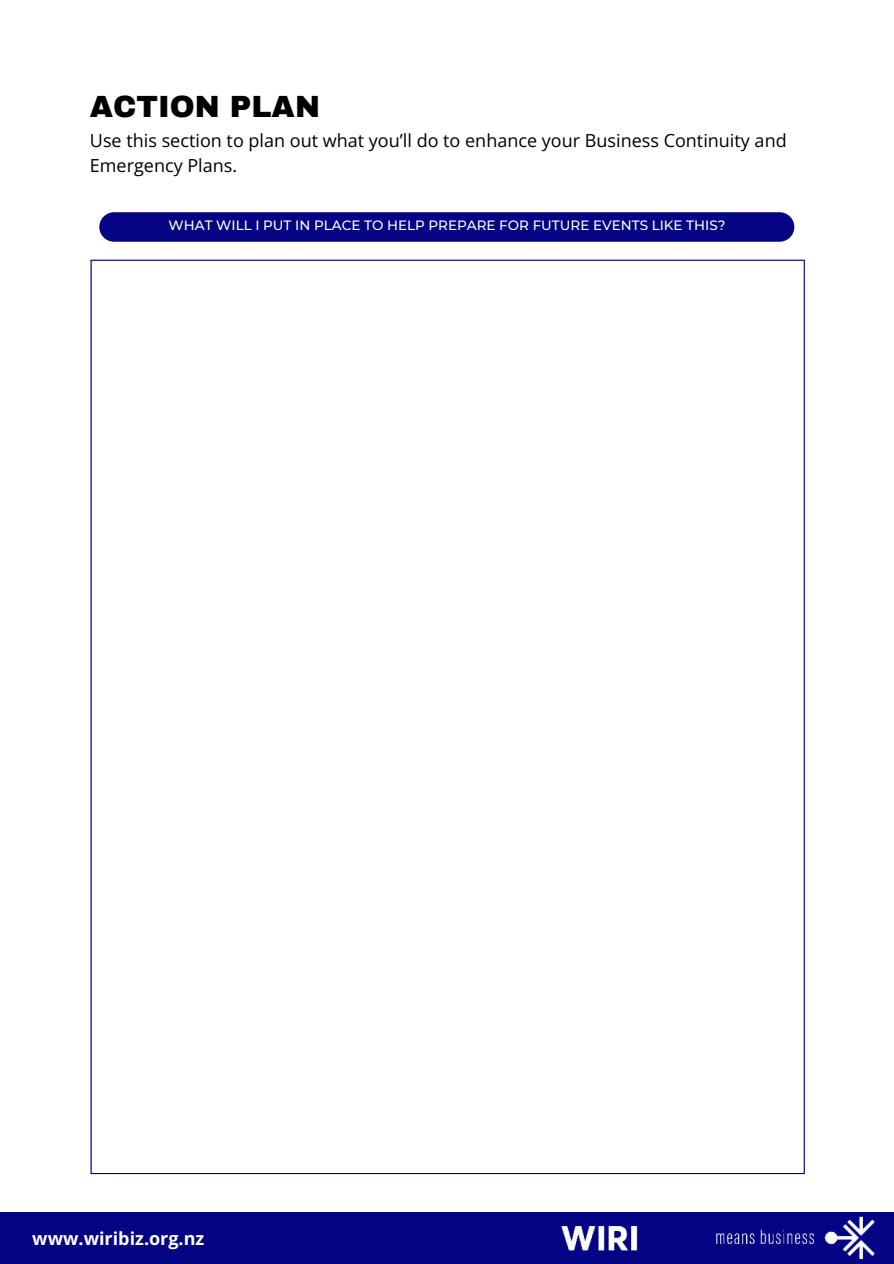
<style>
.page{position:relative;width:894px;height:1264px;background:#fff}
.page>*{position:absolute;margin:0;border:0;box-sizing:border-box;transform-origin:0 0}
.t1{font:900 30px "Archivo";color:#000}
.t2{font:18px/24.8px "Open Sans";color:#000}
.t3{font:700 18px "Open Sans";color:#fff}
.t4{font:500 13.5px "Montserrat";color:#fff}
</style>
<div class="page">
<hr style="left:90px;top:261px;width:2px;height:911px;background:#030383">
<hr style="left:803px;top:261px;width:1px;height:911px;background:#030383">
<hr style="left:90px;top:260px;width:714px;height:1px;background:#030383">
<hr style="left:90px;top:1172px;width:714px;height:2px;background:#030383">
<div style="left:99px;top:212px;width:695px;height:30px;background:#030383;border-radius:15px"></div>
<div style="left:0;top:1212px;width:893px;height:51px;background:#030383"></div>
<img style="left:561px;top:1216px;width:314px;height:42px">
<h1 class="t1" style="left:90px;top:88px;width:231px">ACTION PLAN</h1>
<p class="t2" style="left:90px;top:128px;width:698px">Use this section to plan out what you’ll do to enhance your Business Continuity and<br>Emergency Plans.</p>
<p class="t4" style="left:169px;top:216px;width:558px">WHAT WILL I PUT IN PLACE TO HELP PREPARE FOR FUTURE EVENTS LIKE THIS?</p>
<p class="t3" style="left:32px;top:1225px;width:173px">www.wiribiz.org.nz</p>
</div>
